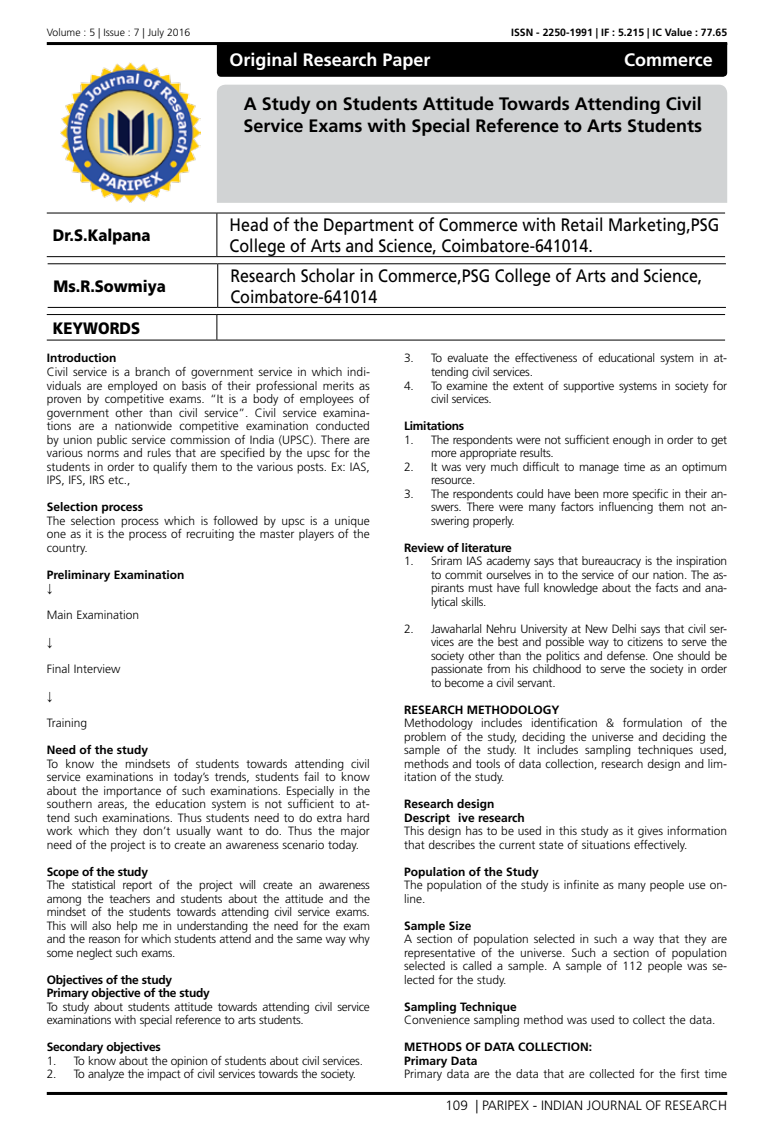
<style>
.page{position:relative;width:774px;height:1136px;background:#fff}
.page>*{position:absolute;margin:0;border:0;box-sizing:border-box;transform-origin:0 0}
.t1{font:18px/21.6px "Frutiger LT Std";color:#000;scale:.89 1}
.t2{font:700 18px/21.6px "Frutiger LT Std";color:#000}
.t3{font:700 18px "Frutiger LT Std";color:#fff}
.t4{font:900 16.5px "Frutiger LT Std";color:#000;scale:.9 1}
.t5{font:300 13.5px "Frutiger LT Std";color:#000}
.t6{font:300 12px/13.5px "Frutiger LT Std";letter-spacing:-.02em;color:#000;text-align:justify}
.t7{font:300 12px/13.5px "Frutiger LT Std";color:#000}
.t8{font:700 12px/13.5px "Frutiger LT Std";color:#000}
.t9{font:700 12px/13.5px "Frutiger LT Std";letter-spacing:-.02em;color:#000}
.t10{font:12px "Times New Roman";color:#000}
.t11{font:700 10.5px "Frutiger LT Std";color:#000}
.t12{font:300 10.5px "Frutiger LT Std";color:#000}
</style>
<div class="page">
<hr style="left:47px;top:42px;width:680px;height:3px;background:#000">
<hr style="left:47px;top:1091px;width:680px;height:3px;background:#000">
<div style="left:217px;top:85px;width:510px;height:118px;background:#d1d3d4"></div>
<div style="left:217px;top:45px;width:510px;height:32px;background:#000"></div>
<img style="left:61px;top:63px;width:139px;height:140px">
<hr style="left:47px;top:213px;width:170px;height:1px;background:#000">
<hr style="left:217px;top:213px;width:508px;height:1px;background:#000">
<hr style="left:216px;top:213px;width:1px;height:43px;background:#000">
<hr style="left:47px;top:256px;width:170px;height:1px;background:#000">
<hr style="left:217px;top:256px;width:508px;height:1px;background:#000">
<hr style="left:48px;top:263px;width:170px;height:1px;background:#000">
<hr style="left:218px;top:263px;width:508px;height:1px;background:#000">
<hr style="left:217px;top:264px;width:1px;height:43px;background:#000">
<hr style="left:48px;top:307px;width:170px;height:1px;background:#000">
<hr style="left:218px;top:307px;width:508px;height:1px;background:#000">
<hr style="left:47px;top:314px;width:170px;height:1px;background:#000">
<hr style="left:217px;top:314px;width:508px;height:1px;background:#000">
<svg style="left:216px;top:315px;width:1px;height:24px"></svg>
<hr style="left:47px;top:339px;width:170px;height:1px;background:#000">
<hr style="left:217px;top:339px;width:508px;height:1px;background:#000">
<p class="t12" style="left:47px;top:27px;width:145px">Volume : 5 | Issue : 7 | July 2016</p>
<p class="t11" style="left:511px;top:27px;width:217px">ISSN - 2250-1991 | IF : 5.215 | IC Value : 77.65</p>
<h1 class="t3" style="left:230px;top:49px;width:202px">Original Research Paper</h1>
<h1 class="t3" style="left:624px;top:49px;width:90px">Commerce</h1>
<h1 class="t2" style="left:243px;top:93px;width:460px">A Study on Students Attitude Towards Attending Civil<br>Service Exams with Special Reference to Arts Students</h1>
<h2 class="t4" style="left:53px;top:225px;width:110px">Dr.S.Kalpana</h2>
<h1 class="t1" style="left:230px;top:214px;width:552px">Head of the Department of Commerce with Retail Marketing,PSG<br>College of Arts and Science, Coimbatore-641014.</h1>
<h2 class="t4" style="left:54px;top:276px;width:126px">Ms.R.Sowmiya</h2>
<h1 class="t1" style="left:230px;top:264px;width:532px">Research Scholar in Commerce,PSG College of Arts and Science,<br>Coimbatore-641014</h1>
<h2 class="t4" style="left:53px;top:318px;width:99px">KEYWORDS</h2>
<p class="t8" style="left:47px;top:351px;width:71px">Introduction</p>
<p class="t6" style="left:47px;top:365px;width:325px">Civil service is a branch of government service in which indi&shy;viduals are employed on basis of their professional merits as proven by competitive exams. “It is a body of employees of government other than civil service”. Civil service examina&shy;tions are a nationwide competitive examination conducted by union public service commission of India (UPSC). There are various norms and rules that are specified by the upsc for the students in order to qualify them to the various posts. Ex: IAS, IPS, IFS, IRS etc.,</p>
<p class="t8" style="left:47px;top:500px;width:98px">Selection process</p>
<p class="t6" style="left:47px;top:514px;width:325px">The selection process which is followed by upsc is a unique one as it is the process of recruiting the master players of the country.</p>
<p class="t8" style="left:47px;top:567px;width:139px">Preliminary Examination</p>
<p class="t10" style="left:47px;top:580px;width:7px">↓</p>
<p class="t7" style="left:47px;top:608px;width:94px">Main Examination</p>
<p class="t10" style="left:47px;top:634px;width:7px">↓</p>
<p class="t7" style="left:47px;top:662px;width:75px">Final Interview</p>
<p class="t10" style="left:47px;top:688px;width:7px">↓</p>
<p class="t7" style="left:47px;top:716px;width:42px">Training</p>
<p class="t8" style="left:47px;top:743px;width:103px">Need of the study</p>
<p class="t6" style="left:47px;top:757px;width:325px">To know the mindsets of students towards attending civil service examinations in today’s trends, students fail to know about the importance of such examinations. Especially in the southern areas, the education system is not sufficient to at&shy;tend such examinations. Thus students need to do extra hard work which they don’t usually want to do. Thus the major need of the project is to create an awareness scenario today.</p>
<p class="t9" style="left:47px;top:864px;width:103px">Scope of the study</p>
<p class="t6" style="left:47px;top:878px;width:325px">The statistical report of the project will create an awareness among the teachers and students about the attitude and the mindset of the students towards attending civil service exams.<br>This will also help me in understanding the need for the exam and the reason for which students attend and the same way why some neglect such exams.</p>
<p class="t9" style="left:47px;top:972px;width:165px">Objectives of the study<br>Primary objective of the study</p>
<p class="t6" style="left:47px;top:1000px;width:325px">To study about students attitude towards attending civil service examinations with special reference to arts students.</p>
<p class="t9" style="left:47px;top:1040px;width:116px">Secondary objectives</p>
<p class="t6" style="left:47px;top:1054px;width:318px">1. To know about the opinion of students about civil services.</p>
<p class="t6" style="left:47px;top:1067px;width:311px">2. To analyze the impact of civil services towards the society.</p>
<p class="t6" style="left:431px;top:352px;width:298px;text-indent:-27px">3. To evaluate the effectiveness of educational system in at&shy;tending civil services.</p>
<p class="t6" style="left:431px;top:379px;width:298px;text-indent:-27px">4. To examine the extent of supportive systems in society for civil services.</p>
<p class="t9" style="left:404px;top:419px;width:62px">Limitations</p>
<p class="t6" style="left:431px;top:433px;width:298px;text-indent:-27px">1. The respondents were not sufficient enough in order to get more appropriate results.</p>
<p class="t6" style="left:431px;top:460px;width:298px;text-indent:-27px">2. It was very much difficult to manage time as an optimum resource.</p>
<p class="t6" style="left:431px;top:487px;width:298px;text-indent:-27px">3. The respondents could have been more specific in their an&shy;swers. There were many factors influencing them not an&shy;swering properly.</p>
<p class="t9" style="left:404px;top:540px;width:109px">Review of literature</p>
<p class="t6" style="left:431px;top:554px;width:298px;text-indent:-27px">1. Sriram IAS academy says that bureaucracy is the inspiration to commit ourselves in to the service of our nation. The as&shy;pirants must have full knowledge about the facts and ana&shy;lytical skills.</p>
<p class="t6" style="left:431px;top:622px;width:298px;text-indent:-27px">2. Jawaharlal Nehru University at New Delhi says that civil ser&shy;vices are the best and possible way to citizens to serve the society other than the politics and defense. One should be passionate from his childhood to serve the society in order to become a civil servant.</p>
<p class="t8" style="left:404px;top:702px;width:157px">RESEARCH METHODOLOGY</p>
<p class="t6" style="left:404px;top:716px;width:325px">Methodology includes identification &amp; formulation of the problem of the study, deciding the universe and deciding the sample of the study. It includes sampling techniques used, methods and tools of data collection, research design and lim&shy;itation of the study.</p>
<p class="t8" style="left:404px;top:797px;width:122px">Research design<br>Descript ive research</p>
<p class="t7" style="left:404px;top:824px;width:325px">This design has to be used in this study as it gives information that describes the current state of situations effectively.</p>
<p class="t8" style="left:404px;top:864px;width:136px">Population of the Study</p>
<p class="t7" style="left:404px;top:878px;width:325px">The population of the study is infinite as many people use on&shy;line.</p>
<p class="t8" style="left:404px;top:918px;width:69px">Sample Size</p>
<p class="t6" style="left:404px;top:932px;width:325px">A section of population selected in such a way that they are representative of the universe. Such a section of population selected is called a sample. A sample of 112 people was se&shy;lected for the study.</p>
<p class="t8" style="left:404px;top:999px;width:114px">Sampling Technique</p>
<p class="t7" style="left:404px;top:1013px;width:313px">Convenience sampling method was used to collect the data.</p>
<p class="t8" style="left:404px;top:1040px;width:190px">METHODS OF DATA COLLECTION:<br>Primary Data</p>
<p class="t7" style="left:404px;top:1067px;width:325px">Primary data are the data that are collected for the first time</p>
<p class="t5" style="left:445px;top:1097px;width:283px">109 | PARIPEX - INDIAN JOURNAL OF RESEARCH</p>
</div>
